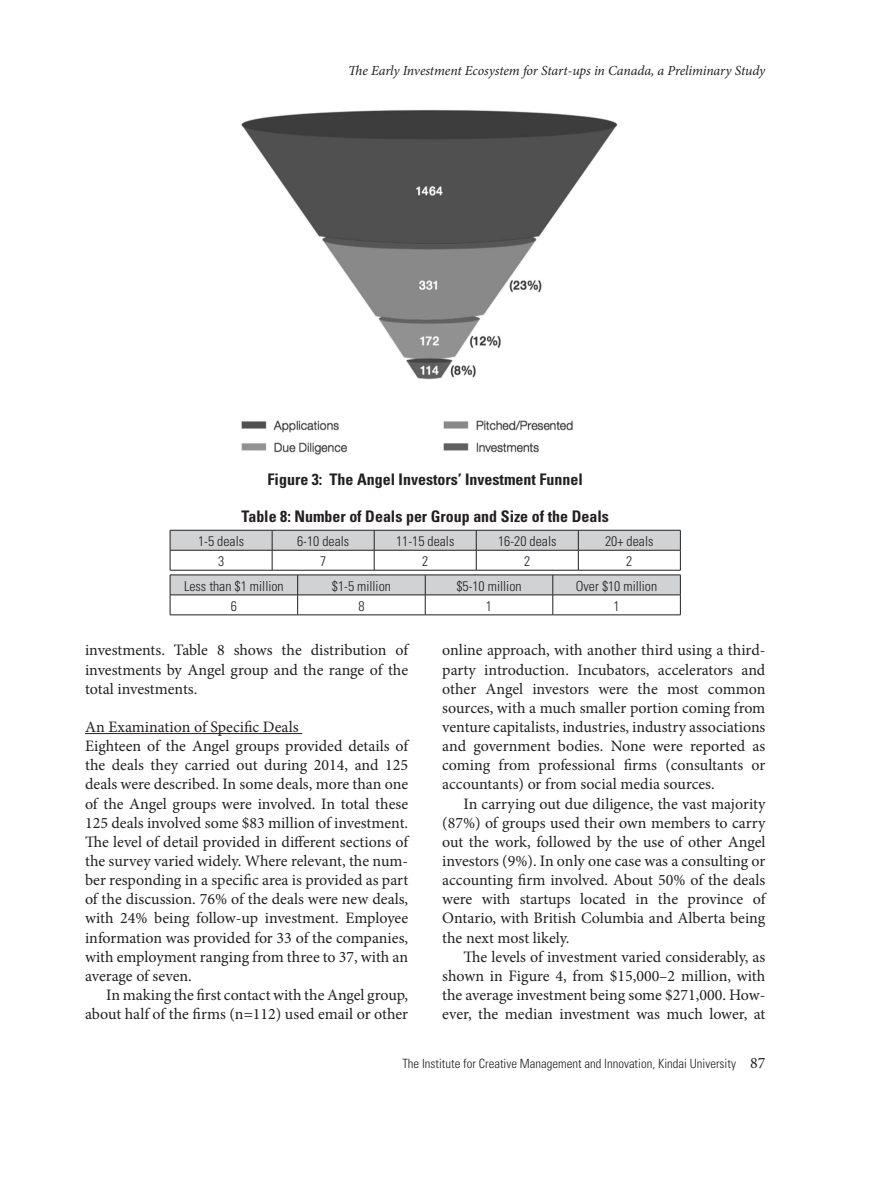
<style>
.page{position:relative;width:893px;height:1191px;background:#fff}
.page>*{position:absolute;margin:0;border:0;box-sizing:border-box;transform-origin:0 0}
.本文{font:15.9px/19.2px "Minion Pro";letter-spacing:-.005em;color:#231f20;text-align:justify}
.本文1{font:15.9px/19.2px "Minion Pro";color:#231f20;text-align:justify}
.表タイトル{font:700 condensed 15.9px "Univers LT Std";color:#231f20}
.小見出し2{font:15.9px "Minion Pro";color:#231f20}
.表文言{font:300 condensed 13.8px "Univers LT Std";color:#231f20}
.t1{font:italic 13.8px "Minion Pro";letter-spacing:-.01em;color:#231f20}
.t2{font:300 condensed 12.75px "Univers LT Std";color:#231f20}
.s1{font-family:"Minion Pro";font-weight:400;font-stretch:normal;font-size:15.9px}
</style>
<div class="page">
<hr style="left:85px;top:733px;width:217px;height:1px;background:#231f20">
<svg style="left:170px;top:530px;width:511px;height:84px"></svg>
<hr style="left:170px;top:614px;width:128px;height:1px;background:#231f20">
<hr style="left:298px;top:614px;width:127px;height:1px;background:#231f20">
<hr style="left:425px;top:614px;width:128px;height:1px;background:#231f20">
<hr style="left:553px;top:614px;width:128px;height:1px;background:#231f20">
<img style="left:241px;top:110px;width:377px;height:345px">
<p class="t1" style="left:348px;top:61px;width:419px">The Early Investment Ecosystem for Start-ups in Canada, a Preliminary Study</p>
<p class="表タイトル" style="left:268px;top:469px;width:317px">Figure 3: The Angel Investors’ Investment Funnel</p>
<p class="表タイトル" style="left:242px;top:506px;width:369px">Table 8: Number of Deals per Group and Size of the Deals</p>
<p class="表文言" style="left:198px;top:533px;width:48px">1-5 deals</p>
<p class="表文言" style="left:297px;top:533px;width:54px">6-10 deals</p>
<p class="表文言" style="left:396px;top:533px;width:60px">11-15 deals</p>
<p class="表文言" style="left:498px;top:533px;width:60px">16-20 deals</p>
<p class="表文言" style="left:605px;top:533px;width:50px">20+ deals</p>
<p class="表文言" style="left:218px;top:553px;width:8px">3</p>
<p class="表文言" style="left:320px;top:553px;width:8px">7</p>
<p class="表文言" style="left:422px;top:553px;width:8px">2</p>
<p class="表文言" style="left:524px;top:553px;width:8px">2</p>
<p class="表文言" style="left:626px;top:553px;width:8px">2</p>
<p class="表文言" style="left:184px;top:577px;width:101px">Less than $1 million</p>
<p class="表文言" style="left:332px;top:577px;width:61px">$1-5 million</p>
<p class="表文言" style="left:456px;top:577px;width:67px">$5-10 million</p>
<p class="表文言" style="left:576px;top:577px;width:83px">Over $10 million</p>
<p class="表文言" style="left:231px;top:597px;width:8px">6</p>
<p class="表文言" style="left:358px;top:597px;width:8px">8</p>
<p class="表文言" style="left:486px;top:597px;width:8px">1</p>
<p class="表文言" style="left:613px;top:597px;width:8px">1</p>
<p class="本文" style="left:85px;top:641px;width:325px">investments. Table 8 shows the distribution of investments by Angel group and the range of the total investments.</p>
<p class="小見出し2" style="left:85px;top:716px;width:215px">An Examination of Specific Deals</p>
<p class="本文1" style="left:85px;top:736px;width:325px">Eighteen of the Angel groups provided details of the deals they carried out during 2014, and 125 deals were described. In some deals, more than one of the Angel groups were involved. In total these 125 deals involved some $83 million of investment.<br>The level of detail provided in different sections of the survey varied widely. Where relevant, the num&shy;ber responding in a specific area is provided as part of the discussion. 76% of the deals were new deals, with 24% being follow-up investment. Employee information was provided for 33 of the companies, with employment ranging from three to 37, with an average of seven.</p>
<p class="本文" style="left:85px;top:985px;width:325px;text-align:right">In making the first contact with the Angel group, about half of the firms (n=112) used email or other</p>
<p class="本文" style="left:442px;top:641px;width:325px">online approach, with another third using a third&shy;party introduction. Incubators, accelerators and other Angel investors were the most common sources, with a much smaller portion coming from venture capitalists, industries, industry associations and government bodies. None were reported as coming from professional firms (consultants or accountants) or from social media sources.</p>
<p class="本文" style="left:442px;top:794px;width:325px;text-indent:21px">In carrying out due diligence, the vast majority (87%) of groups used their own members to carry out the work, followed by the use of other Angel investors (9%). In only one case was a consulting or accounting firm involved. About 50% of the deals were with startups located in the province of Ontario, with British Columbia and Alberta being the next most likely.</p>
<p class="本文" style="left:442px;top:947px;width:325px;text-indent:21px">The levels of investment varied considerably, as shown in Figure 4, from $15,000–2 million, with the average investment being some $271,000. How&shy;ever, the median investment was much lower, at</p>
<p class="t2" style="left:402px;top:1055px;width:365px">The Institute for Creative Management and Innovation, Kindai University <span class="s1">87</span></p>
</div>
